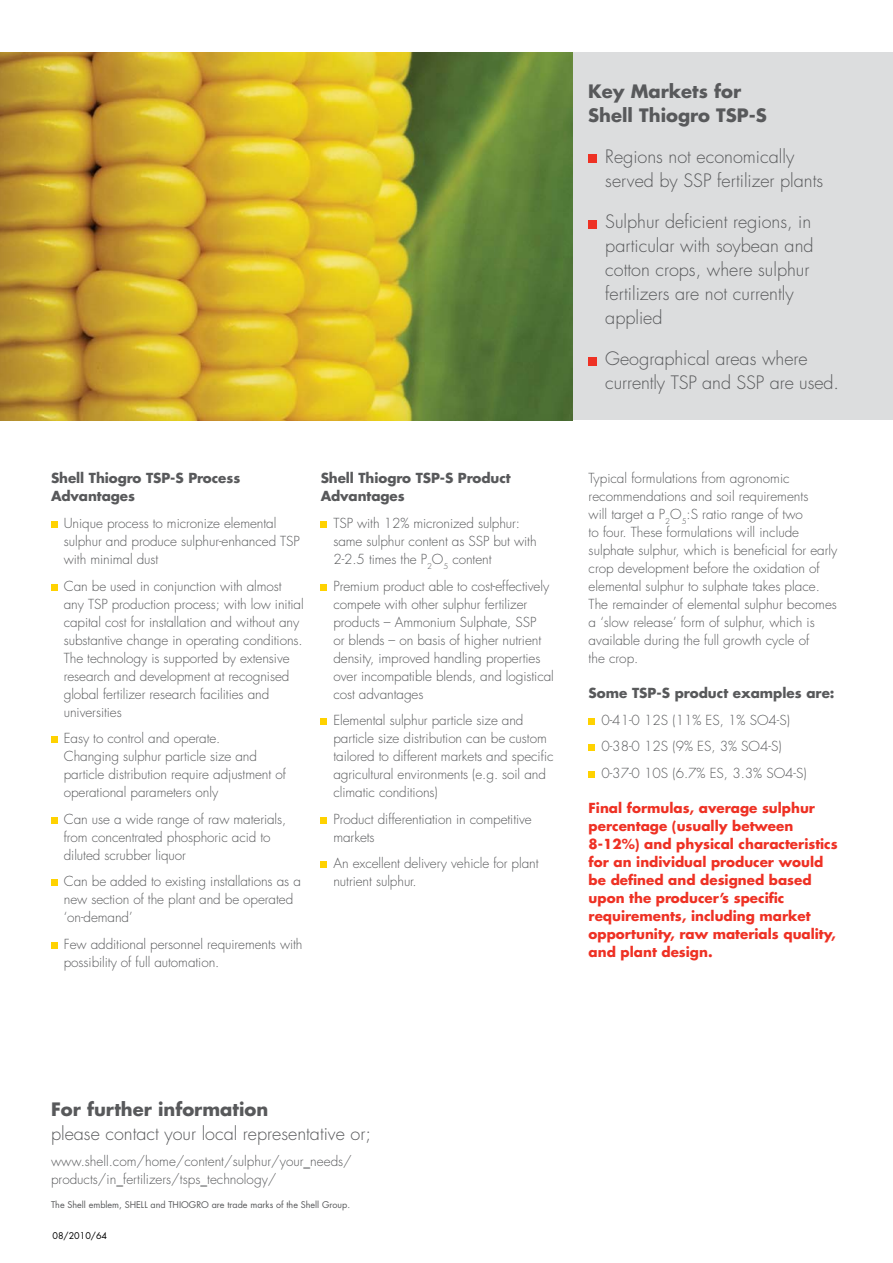
<style>
.page{position:relative;width:893px;height:1263px;background:#fff}
.page>*{position:absolute;margin:0;border:0;box-sizing:border-box;transform-origin:0 0}
.t1{font:300 18px/24px "Futura";color:#58595b}
.t2{font:700 18px/24px "Futura";color:#58595b}
.t3{font:300 13.5px/18px "Futura";letter-spacing:-.005em;color:#58595b}
.t4{font:700 13.5px/18px "Futura";color:#ee3124}
.t5{font:700 13.5px/18px "Futura";letter-spacing:-.005em;color:#58595b}
.t6{font:9px "Futura";color:#58595b}
.t7{font:9px "Futura";color:#000}
</style>
<div class="page">
<div style="left:0;top:53px;width:893px;height:367px;background:#dcddde"></div>
<div style="left:588px;top:155px;width:8px;height:8px;background:#ee3124"></div>
<div style="left:588px;top:220px;width:8px;height:8px;background:#ee3124"></div>
<div style="left:588px;top:357px;width:8px;height:8px;background:#ee3124"></div>
<img style="left:0;top:53px;width:572px;height:367px">
<svg style="left:51px;top:522px;width:6px;height:6px"></svg>
<svg style="left:51px;top:584px;width:6px;height:6px"></svg>
<svg style="left:51px;top:737px;width:6px;height:6px"></svg>
<svg style="left:51px;top:817px;width:6px;height:6px"></svg>
<svg style="left:51px;top:880px;width:6px;height:6px"></svg>
<svg style="left:51px;top:942px;width:6px;height:6px"></svg>
<svg style="left:321px;top:522px;width:6px;height:6px"></svg>
<svg style="left:321px;top:584px;width:6px;height:6px"></svg>
<svg style="left:321px;top:719px;width:6px;height:6px"></svg>
<svg style="left:321px;top:817px;width:6px;height:6px"></svg>
<svg style="left:321px;top:862px;width:6px;height:6px"></svg>
<div style="left:589px;top:718px;width:6px;height:7px;background:#ffd200"></div>
<svg style="left:589px;top:745px;width:6px;height:6px"></svg>
<div style="left:589px;top:771px;width:6px;height:7px;background:#ffd200"></div>
<p class="t5" style="left:51px;top:469px;width:191px">Shell Thiogro TSP-S Process<br>Advantages</p>
<p class="t3" style="left:64px;top:514px;width:238px">Unique process to micronize elemental sulphur and produce sulphur-enhanced TSP with minimal dust</p>
<p class="t3" style="left:64px;top:577px;width:241px">Can be used in conjunction with almost any TSP production process; with low initial capital cost for installation and without any substantive change in operating conditions.<br>The technology is supported by extensive research and development at recognised global fertilizer research facilities and universities</p>
<p class="t3" style="left:64px;top:729px;width:224px">Easy to control and operate.<br>Changing sulphur particle size and particle distribution require adjustment of operational parameters only</p>
<p class="t3" style="left:64px;top:810px;width:224px">Can use a wide range of raw materials, from concentrated phosphoric acid to diluted scrubber liquor</p>
<p class="t3" style="left:64px;top:872px;width:239px">Can be added to existing installations as a new section of the plant and be operated ‘on-demand’</p>
<p class="t3" style="left:64px;top:935px;width:240px">Few additional personnel requirements with possibility of full automation.</p>
<p class="t5" style="left:321px;top:469px;width:192px">Shell Thiogro TSP-S Product<br>Advantages</p>
<p class="t3" style="left:333px;top:514px;width:205px">TSP with 12% micronized sulphur: same sulphur content as SSP but with<br>2-2.5 times the P<sub>2</sub>O<sub>5</sub> content</p>
<p class="t3" style="left:333px;top:577px;width:222px">Premium product able to cost-effectively compete with other sulphur fertilizer products – Ammonium Sulphate, SSP<br>or blends – on basis of higher nutrient density, improved handling properties over incompatible blends, and logistical cost advantages</p>
<p class="t3" style="left:333px;top:711px;width:221px">Elemental sulphur particle size and particle size distribution can be custom tailored to different markets and specific agricultural environments (e.g. soil and climatic conditions)</p>
<p class="t3" style="left:333px;top:810px;width:200px">Product differentiation in competitive markets</p>
<p class="t3" style="left:333px;top:854px;width:207px">An excellent delivery vehicle for plant nutrient sulphur.</p>
<h1 class="t2" style="left:588px;top:79px;width:180px">Key Markets for<br>Shell Thiogro TSP-S</h1>
<h1 class="t1" style="left:605px;top:145px;width:219px">Regions not economically served by SSP fertilizer plants</h1>
<h1 class="t1" style="left:605px;top:210px;width:210px">Sulphur deficient regions, in particular with soybean and cotton crops, where sulphur fertilizers are not currently applied</h1>
<h1 class="t1" style="left:605px;top:347px;width:235px">Geographical areas where currently TSP and SSP are used.</h1>
<p class="t3" style="left:589px;top:469px;width:250px">Typical formulations from agronomic recommendations and soil requirements<br>will target a P<sub>2</sub>O<sub>5</sub>:S ratio range of two<br>to four. These formulations will include sulphate sulphur, which is beneficial for early crop development before the oxidation of elemental sulphur to sulphate takes place.<br>The remainder of elemental sulphur becomes a ‘slow release’ form of sulphur, which is available during the full growth cycle of<br>the crop.</p>
<p class="t5" style="left:589px;top:684px;width:247px">Some TSP-S product examples are:</p>
<p class="t3" style="left:601px;top:706px;width:207px;line-height:26.5px">0-41-0 12S (11% ES, 1% SO4-S)<br>0-38-0 12S (9% ES, 3% SO4-S)<br>0-37-0 10S (6.7% ES, 3.3% SO4-S)</p>
<p class="t4" style="left:589px;top:798px;width:251px">Final formulas, average sulphur percentage (usually between<br>8-12%) and physical characteristics for an individual producer would be defined and designed based upon the producer’s specific requirements, including market opportunity, raw materials quality, and plant design.</p>
<h1 class="t2" style="left:51px;top:1097px;width:219px">For further information</h1>
<h1 class="t1" style="left:51px;top:1121px;width:321px">please contact your local representative or;</h1>
<p class="t3" style="left:51px;top:1153px;width:302px">www.shell.com/home/content/sulphur/your_needs/ products/in_fertilizers/tsps_technology/</p>
<p class="t6" style="left:51px;top:1198px;width:301px">The Shell emblem, SHELL and Th ioGRO are trade marks of the Shell Group.</p>
<p class="t7" style="left:53px;top:1229px;width:56px">08/2010/64</p>
</div>
